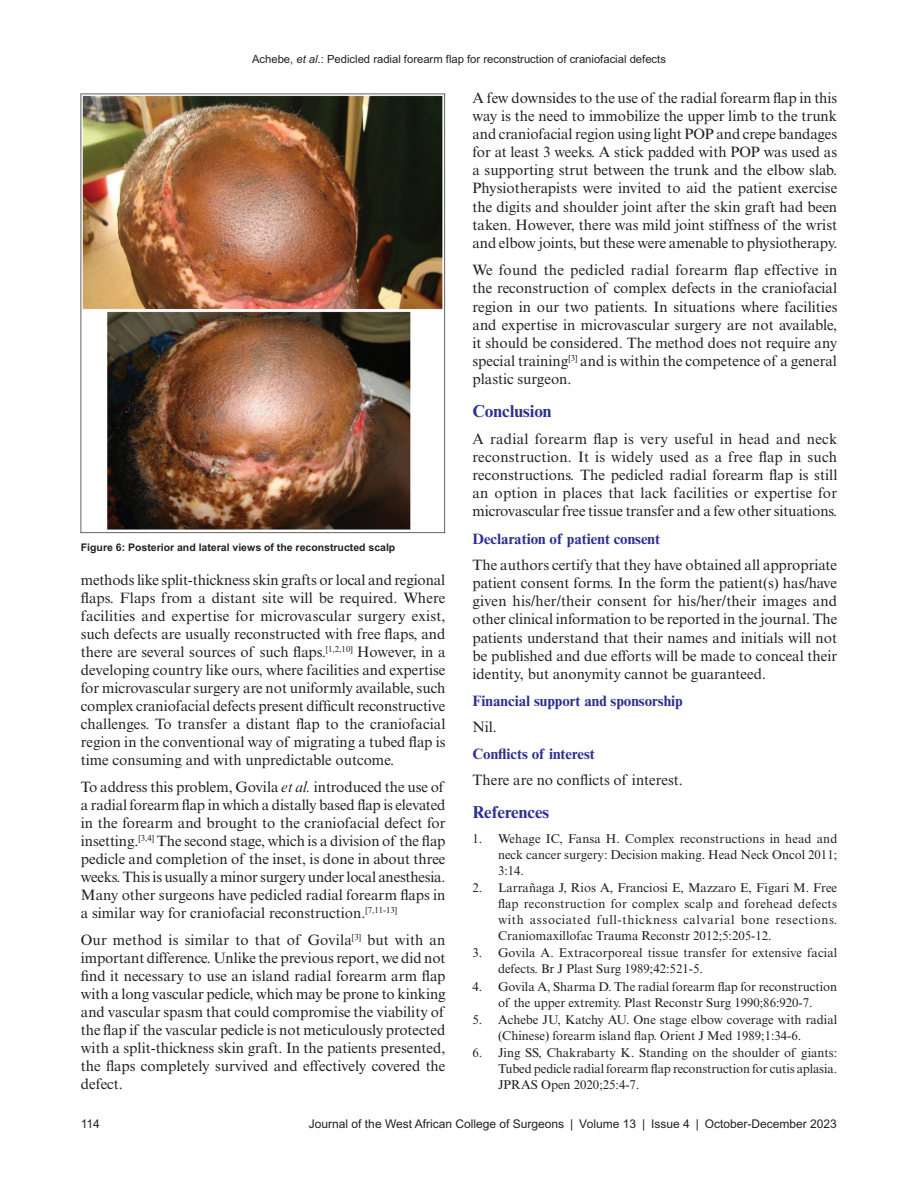
<style>
.page{position:relative;width:918px;height:1188px;background:#fff}
.page>*{position:absolute;margin:0;border:0;box-sizing:border-box;transform-origin:0 0}
.t1{font:700 17.25px "Times New Roman MT Std";color:#2e3092}
.t2{font:15px/18px "Times New Roman MT Std";color:#231f20;text-align:justify}
.t3{font:700 15px "Times New Roman MT Std";color:#2e3092}
.t4{font:12.75px/15.9px "Times New Roman MT Std";color:#231f20;text-align:justify}
.t5{font:12px "Arial MT Std";color:#231f20}
.t6{font:11.25px "Arial MT Std";color:#231f20}
.t7{font:700 10.5px "Arial MT Std";color:#231f20}
.s1{font-style:italic}
</style>
<div class="page">
<img style="left:81px;top:93px;width:365px;height:441px">
<p class="t6" style="left:252px;top:52px;width:415px">Achebe, <span class="s1">et al.</span>: Pedicled radial forearm flap for reconstruction of craniofacial defects</p>
<p class="t7" style="left:81px;top:541px;width:316px">Figure 6: Posterior and lateral views of the reconstructed scalp</p>
<p class="t2" style="left:81px;top:571px;width:366px">methods like split-thickness skin grafts or local and regional flaps. Flaps from a distant site will be required. Where facilities and expertise for microvascular surgery exist, such defects are usually reconstructed with free flaps, and there are several sources of such flaps.<sup>[1,2,10]</sup> However, in a developing country like ours, where facilities and expertise for microvascular surgery are not uniformly available, such complex craniofacial defects present difficult reconstructive challenges. To transfer a distant flap to the craniofacial region in the conventional way of migrating a tubed flap is time consuming and with unpredictable outcome.</p>
<p class="t2" style="left:81px;top:778px;width:366px">To address this problem, Govila <span class="s1">et al.</span> introduced the use of a radial forearm flap in which a distally based flap is elevated in the forearm and brought to the craniofacial defect for insetting.<sup>[3,4]</sup> The second stage, which is a division of the flap pedicle and completion of the inset, is done in about three weeks. This is usually a minor surgery under local anesthesia.<br>Many other surgeons have pedicled radial forearm flaps in a similar way for craniofacial reconstruction.<sup>[7,11-13]</sup></p>
<p class="t2" style="left:81px;top:931px;width:366px">Our method is similar to that of Govila<sup>[3]</sup> but with an important difference. Unlike the previous report, we did not find it necessary to use an island radial forearm arm flap with a long vascular pedicle, which may be prone to kinking and vascular spasm that could compromise the viability of the flap if the vascular pedicle is not meticulously protected with a split-thickness skin graft. In the patients presented, the flaps completely survived and effectively covered the defect.</p>
<p class="t2" style="left:473px;top:88px;width:366px">A few downsides to the use of the radial forearm flap in this way is the need to immobilize the upper limb to the trunk and craniofacial region using light POP and crepe bandages for at least 3 weeks. A stick padded with POP was used as a supporting strut between the trunk and the elbow slab.<br>Physiotherapists were invited to aid the patient exercise the digits and shoulder joint after the skin graft had been taken. However, there was mild joint stiffness of the wrist and elbow joints, but these were amenable to physiotherapy.</p>
<p class="t2" style="left:473px;top:261px;width:366px">We found the pedicled radial forearm flap effective in the reconstruction of complex defects in the craniofacial region in our two patients. In situations where facilities and expertise in microvascular surgery are not available, it should be considered. The method does not require any special training<sup>[3]</sup> and is within the competence of a general plastic surgeon.</p>
<p class="t1" style="left:473px;top:401px;width:81px">Conclusion</p>
<p class="t2" style="left:473px;top:430px;width:366px">A radial forearm flap is very useful in head and neck reconstruction. It is widely used as a free flap in such reconstructions. The pedicled radial forearm flap is still an option in places that lack facilities or expertise for microvascular free tissue transfer and a few other situations.</p>
<p class="t3" style="left:473px;top:529px;width:189px">Declaration of patient consent</p>
<p class="t2" style="left:473px;top:556px;width:366px">The authors certify that they have obtained all appropriate patient consent forms. In the form the patient(s) has/have given his/her/their consent for his/her/their images and other clinical information to be reported in the journal. The patients understand that their names and initials will not be published and due efforts will be made to conceal their identity, but anonymity cannot be guaranteed.</p>
<p class="t3" style="left:473px;top:692px;width:212px">Financial support and sponsorship</p>
<p class="t2" style="left:473px;top:718px;width:26px">Nil.</p>
<p class="t3" style="left:473px;top:745px;width:124px">Conflicts of interest</p>
<p class="t2" style="left:473px;top:771px;width:212px">There are no conflicts of interest.</p>
<p class="t1" style="left:473px;top:802px;width:78px">References</p>
<p class="t4" style="left:498px;top:830px;width:341px;text-indent:-26px">1. Wehage IC, Fansa H. Complex reconstructions in head and neck cancer surgery: Decision making. Head Neck Oncol 2011; 3:14.</p>
<p class="t4" style="left:498px;top:880px;width:341px;text-indent:-26px">2. Larrañaga J, Rios A, Franciosi E, Mazzaro E, Figari M. Free flap reconstruction for complex scalp and forehead defects with associated full-thickness calvarial bone resections.<br>Craniomaxillofac Trauma Reconstr 2012;5:205-12.</p>
<p class="t4" style="left:498px;top:945px;width:341px;text-indent:-26px">3. Govila A. Extracorporeal tissue transfer for extensive facial defects. Br J Plast Surg 1989;42:521-5.</p>
<p class="t4" style="left:473px;top:978px;width:366px;text-align:center">4. Govila A, Sharma D. The radial forearm flap for reconstruction of the upper extremity. Plast Reconstr Surg 1990;86:920-7.</p>
<p class="t4" style="left:498px;top:1012px;width:341px;text-indent:-26px">5. Achebe JU, Katchy AU. One stage elbow coverage with radial (Chinese) forearm island flap. Orient J Med 1989;1:34-6.</p>
<p class="t4" style="left:498px;top:1045px;width:341px;text-indent:-26px">6. Jing SS, Chakrabarty K. Standing on the shoulder of giants:<br>Tubed pedicle radial forearm flap reconstruction for cutis aplasia.<br>JPRAS Open 2020;25:4-7.</p>
<p class="t5" style="left:81px;top:1117px;width:21px">114</p>
<p class="t5" style="left:309px;top:1117px;width:530px">Journal of the West African College of Surgeons | Volume 13 | Issue 4 | October-December 2023</p>
</div>
